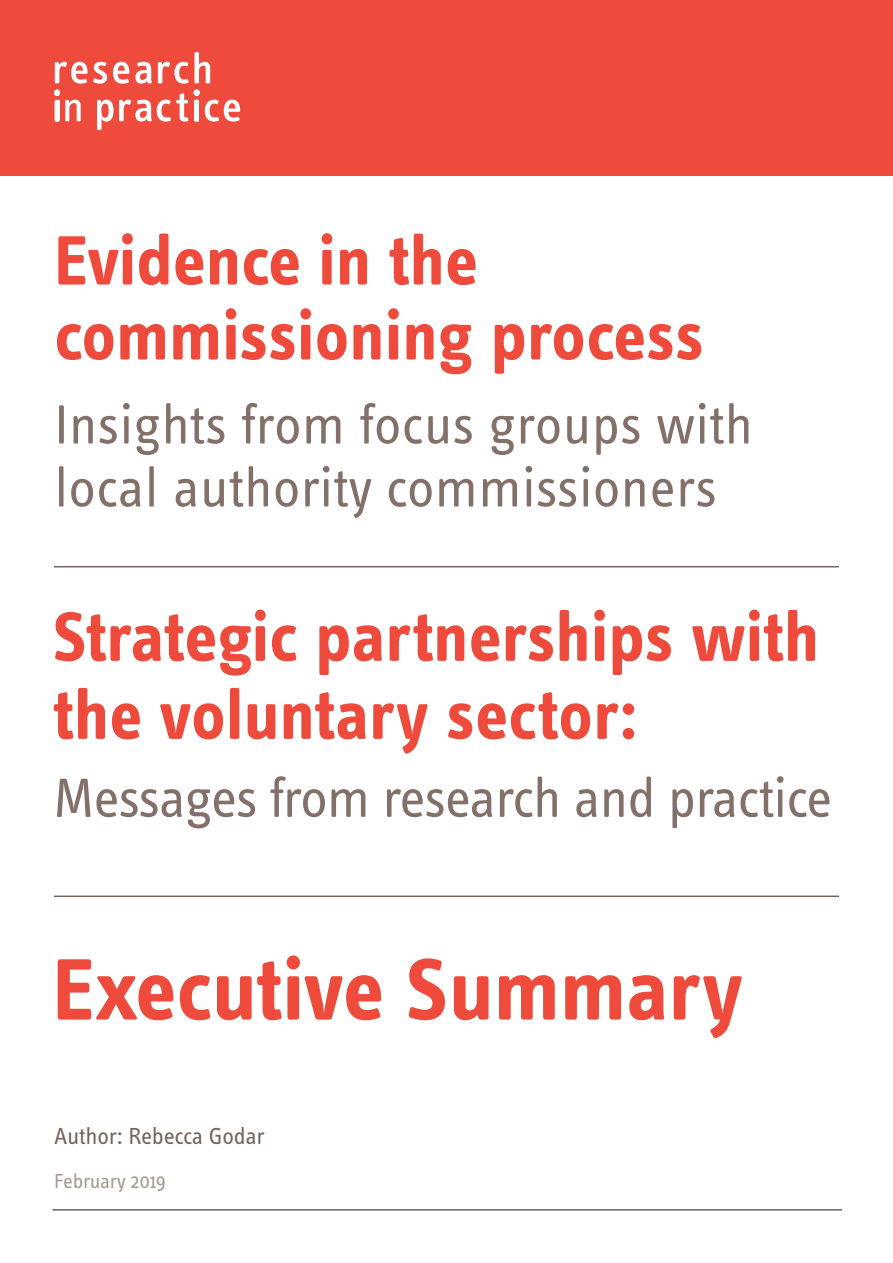
<style>
.page{position:relative;width:893px;height:1263px;background:#fff}
.page>*{position:absolute;margin:0;border:0;box-sizing:border-box;transform-origin:0 0}
.Body{font:700 90px "Info Text Pro";letter-spacing:-.005em;color:#ef4b3d}
.t1{font:700 72px/75px "Info Text Pro";color:#ef4b3d}
.t2{font:57px/63px "Info Text Pro";letter-spacing:-.01em;color:#837069}
.t3{font:57px "Info Text Pro";letter-spacing:-.03em;color:#837069}
.Body-2{font:24px "Info Text Pro";letter-spacing:-.01em;color:#76635b}
.Body-3{font:21px "Info Text Pro";letter-spacing:-.015em;color:#a4998c}
</style>
<div class="page">
<hr style="left:52px;top:1209px;width:790px;height:1px;background:#636366">
<div style="left:0;top:0;width:893px;height:175px;background:#ef4b3d"></div>
<svg style="left:54px;top:52px;width:186px;height:78px"></svg>
<hr style="left:54px;top:566px;width:785px;height:1px;background:#76635b">
<hr style="left:54px;top:895px;width:785px;height:2px;background:#76635b">
<p class="t1" style="left:54px;top:222px;width:651px">Evidence in the commissioning process</p>
<p class="t2" style="left:54px;top:392px;width:701px">Insights from focus groups with local authority commissioners</p>
<p class="t1" style="left:52px;top:597px;width:768px;line-height:78px">Strategic partnerships with the voluntary sector:</p>
<p class="t3" style="left:52px;top:764px;width:781px">Messages from research and practice</p>
<p class="Body" style="left:52px;top:935px;width:691px">Executive Summary</p>
<p class="Body-2" style="left:54px;top:1122px;width:212px">Author: Rebecca Godar</p>
<p class="Body-3" style="left:54px;top:1168px;width:113px">February 2019</p>
</div>
